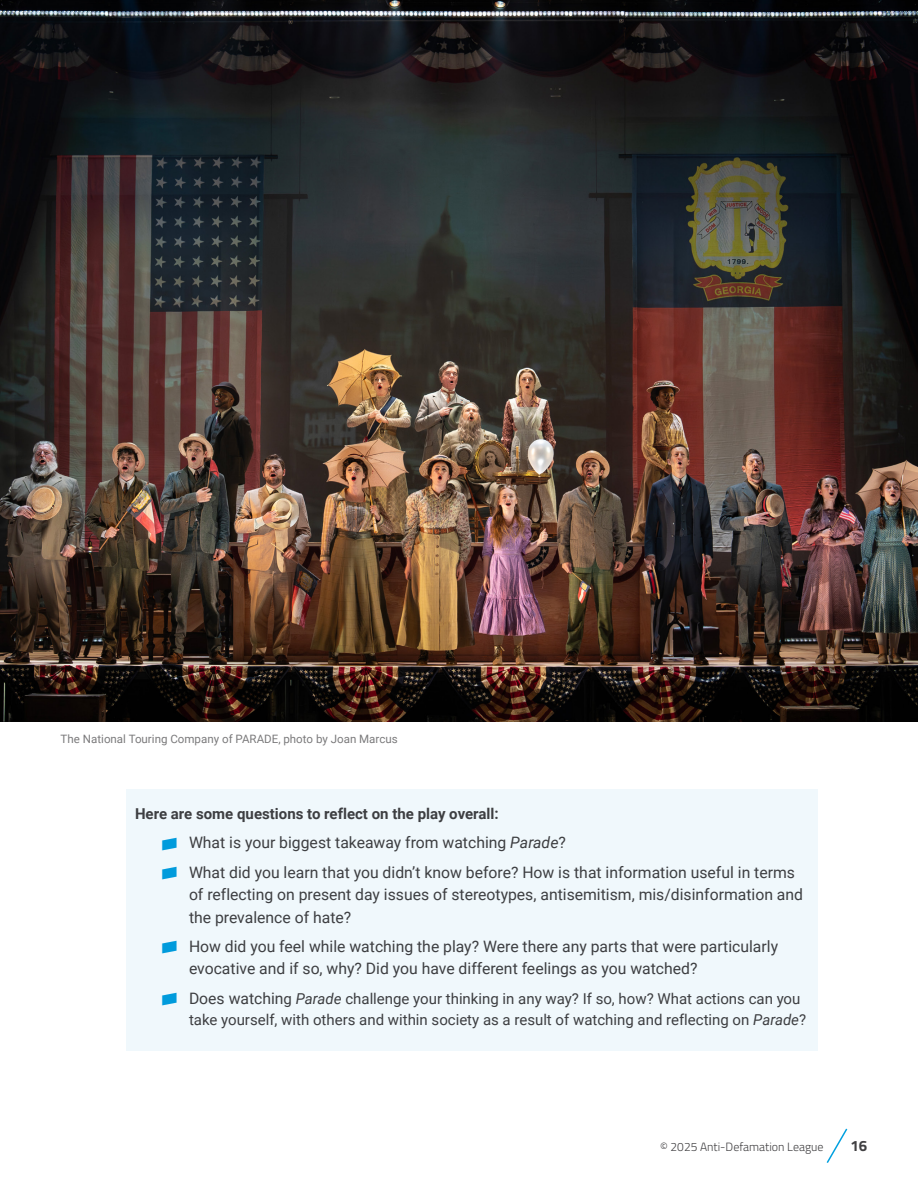
<style>
.page{position:relative;width:918px;height:1188px;background:#fff}
.page>*{position:absolute;margin:0;border:0;box-sizing:border-box;transform-origin:0 0}
.t1{font:15.75px/22.5px "Roboto";color:#414042}
.t2{font:15px/21px "Roboto";color:#414042}
.t3{font:700 15px "Roboto";color:#414042}
.t4{font:700 15px "Titillium Web";color:#414042}
.t5{font:300 12px "Titillium Web";color:#414042}
.t6{font:11.55px "Roboto";color:#414042}
.s1{font-family:"ADL Bridge";font-size:27px;color:#00a0df}
.s2{font-style:italic}
.s3{font-size:15.75px}
</style>
<div class="page">
<svg style="left:826px;top:1128px;width:22px;height:35px"></svg>
<img style="left:0;top:0;width:918px;height:721px">
<div style="left:126px;top:790px;width:692px;height:261px;background:#f0f8fc"></div>
<p class="t6" style="left:61px;top:731px;width:339px">The National Touring Company of PARADE, photo by Joan Marcus</p>
<p class="t3" style="left:135px;top:803px;width:365px">Here are some questions to reflect on the play overall:</p>
<p class="t1" style="left:162px;top:831px;width:405px"><span class="s1">•</span> What is your biggest takeaway from watching <span class="s2">Parade</span>?</p>
<p class="t1" style="left:189px;top:860px;width:616px;text-indent:-27px"><span class="s1">•</span> What did you learn that you didn’t know before? How is that information useful in terms of reflecting on present day issues of stereotypes, antisemitism, mis/disinformation and the prevalence of hate?</p>
<p class="t1" style="left:189px;top:934px;width:591px;text-indent:-27px"><span class="s1">•</span> How did you feel while watching the play? Were there any parts that were particularly evocative and if so, why? Did you have different feelings as you watched?</p>
<p class="t2" style="left:189px;top:987px;width:619px;text-indent:-27px"><span class="s1">•</span> <span class="s3">Does watchin</span>g <span class="s2">Parade</span> challenge your thinking in any way? If so, how? What actions can you take yourself, with others and within society as a result of watching and reflecting on <span class="s2">Parade</span>?</p>
<p class="t5" style="left:660px;top:1138px;width:165px">© 2025 Anti-Defamation League</p>
<p class="t4" style="left:850px;top:1135px;width:18px">16</p>
</div>
